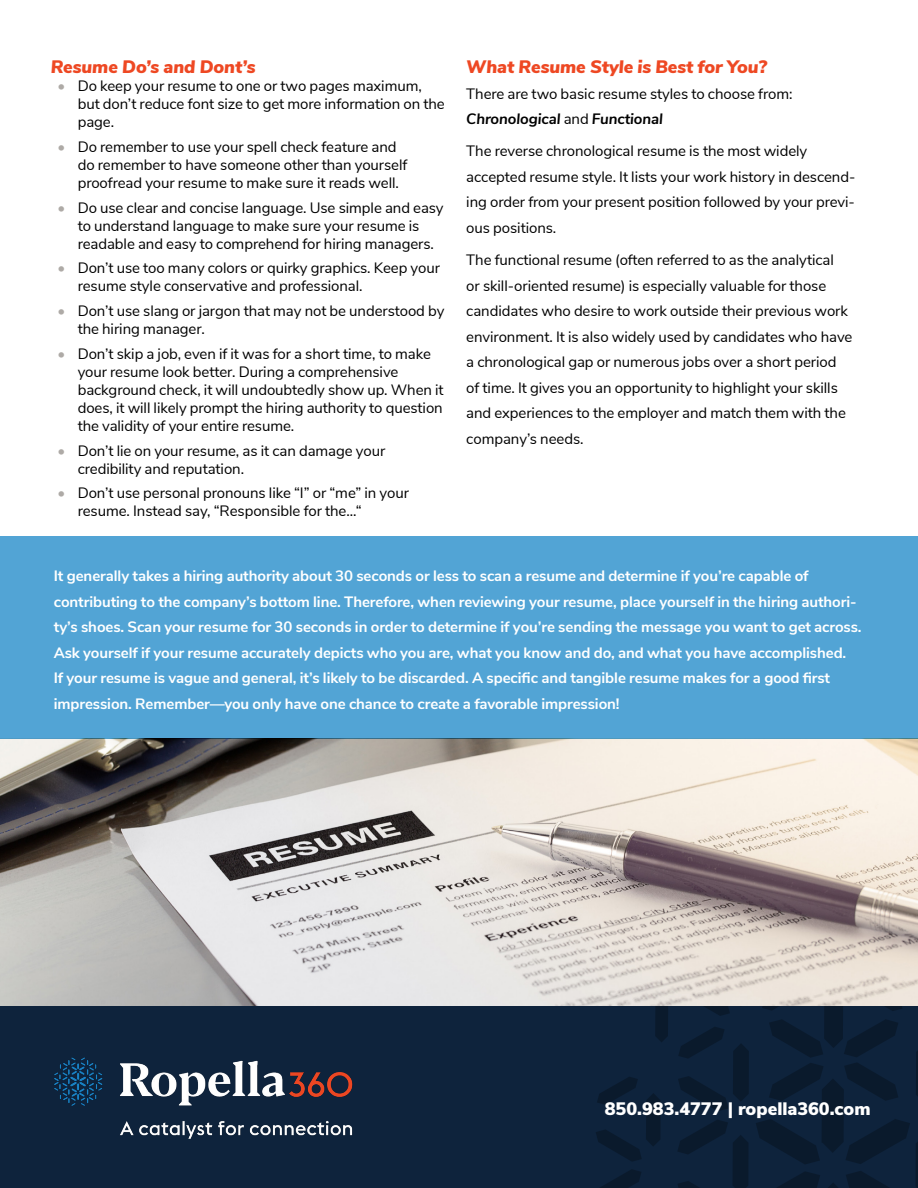
<style>
.page{position:relative;width:918px;height:1188px;background:#fff}
.page>*{position:absolute;margin:0;border:0;box-sizing:border-box;transform-origin:0 0}
.t1{font:italic 900 18px "Nunito Sans";letter-spacing:-.005em;color:#ee4823}
.t2{font:900 18px "Nunito Sans";color:#fff}
.t3{font:15px/18px "Nunito Sans";letter-spacing:-.005em;color:#000}
.t4{font:700 15px/25.5px "Nunito Sans";letter-spacing:-.005em;color:#fff}
.s1{font-weight:900;color:#aeaaa6}
.s2{font-weight:700;font-style:italic}
</style>
<div class="page">
<img style="left:0;top:739px;width:918px;height:267px">
<div style="left:0;top:1006px;width:918px;height:182px;background:#0e233c"></div>
<svg style="left:596px;top:1006px;width:322px;height:182px"></svg>
<img style="left:54px;top:1057px;width:299px;height:82px">
<div style="left:0;top:536px;width:918px;height:203px;background:#52a4d5"></div>
<p class="t1" style="left:51px;top:54px;width:206px">Resume Do’s and Dont’s</p>
<p class="t3" style="left:78px;top:76px;width:369px;text-indent:-20px"><span class="s1">•</span> Do keep your resume to one or two pages maximum, but don’t reduce font size to get more information on the page.</p>
<p class="t3" style="left:78px;top:137px;width:331px;text-indent:-20px"><span class="s1">•</span> Do remember to use your spell check feature and do remember to have someone other than yourself proofread your resume to make sure it reads well.</p>
<p class="t3" style="left:78px;top:197px;width:367px;text-indent:-20px"><span class="s1">•</span> Do use clear and concise language. Use simple and easy to understand language to make sure your resume is readable and easy to comprehend for hiring managers.</p>
<p class="t3" style="left:78px;top:258px;width:364px;text-indent:-20px"><span class="s1">•</span> Don’t use too many colors or quirky graphics. Keep your resume style conservative and professional.</p>
<p class="t3" style="left:78px;top:301px;width:368px;text-indent:-20px"><span class="s1">•</span> Don’t use slang or jargon that may not be understood by the hiring manager.</p>
<p class="t3" style="left:78px;top:344px;width:367px;text-indent:-20px"><span class="s1">•</span> Don’t skip a job, even if it was for a short time, to make your resume look better. During a comprehensive background check, it will undoubtedly show up. When it does, it will likely prompt the hiring authority to question the validity of your entire resume.</p>
<p class="t3" style="left:78px;top:440px;width:309px;text-indent:-20px"><span class="s1">•</span> Don’t lie on your resume, as it can damage your credibility and reputation.</p>
<p class="t3" style="left:78px;top:483px;width:333px;text-indent:-20px"><span class="s1">•</span> Don’t use personal pronouns like “I” or “me” in your resume. Instead say, “Responsible for the...“</p>
<p class="t1" style="left:466px;top:54px;width:302px">What Resume Style is Best for You?</p>
<p class="t3" style="left:466px;top:80px;width:328px;line-height:25.5px">There are two basic resume styles to choose from:<br><span class="s2">Chronological</span> and <span class="s2">Functional</span></p>
<p class="t3" style="left:466px;top:137px;width:391px;line-height:25.5px">The reverse chronological resume is the most widely accepted resume style. It lists your work history in descend&shy;ing order from your present position followed by your previ&shy;ous positions.</p>
<p class="t3" style="left:466px;top:246px;width:388px;line-height:25.5px">The functional resume (often referred to as the analytical<br>or skill-oriented resume) is especially valuable for those candidates who desire to work outside their previous work environment. It is also widely used by candidates who have a chronological gap or numerous jobs over a short period of time. It gives you an opportunity to highlight your skills and experiences to the employer and match them with the company’s needs.</p>
<p class="t4" style="left:54px;top:562px;width:809px">It generally takes a hiring authority about 30 seconds or less to scan a resume and determine if you’re capable of contributing to the company’s bottom line. Therefore, when reviewing your resume, place yourself in the hiring authori&shy;ty’s shoes. Scan your resume for 30 seconds in order to determine if you’re sending the message you want to get across.<br>Ask yourself if your resume accurately depicts who you are, what you know and do, and what you have accomplished.<br>If your resume is vague and general, it’s likely to be discarded. A specific and tangible resume makes for a good first impression. Remember—you only have one chance to create a favorable impression!</p>
<p class="t2" style="left:605px;top:1096px;width:267px">850.983.4777 | ropella360.com</p>
</div>
